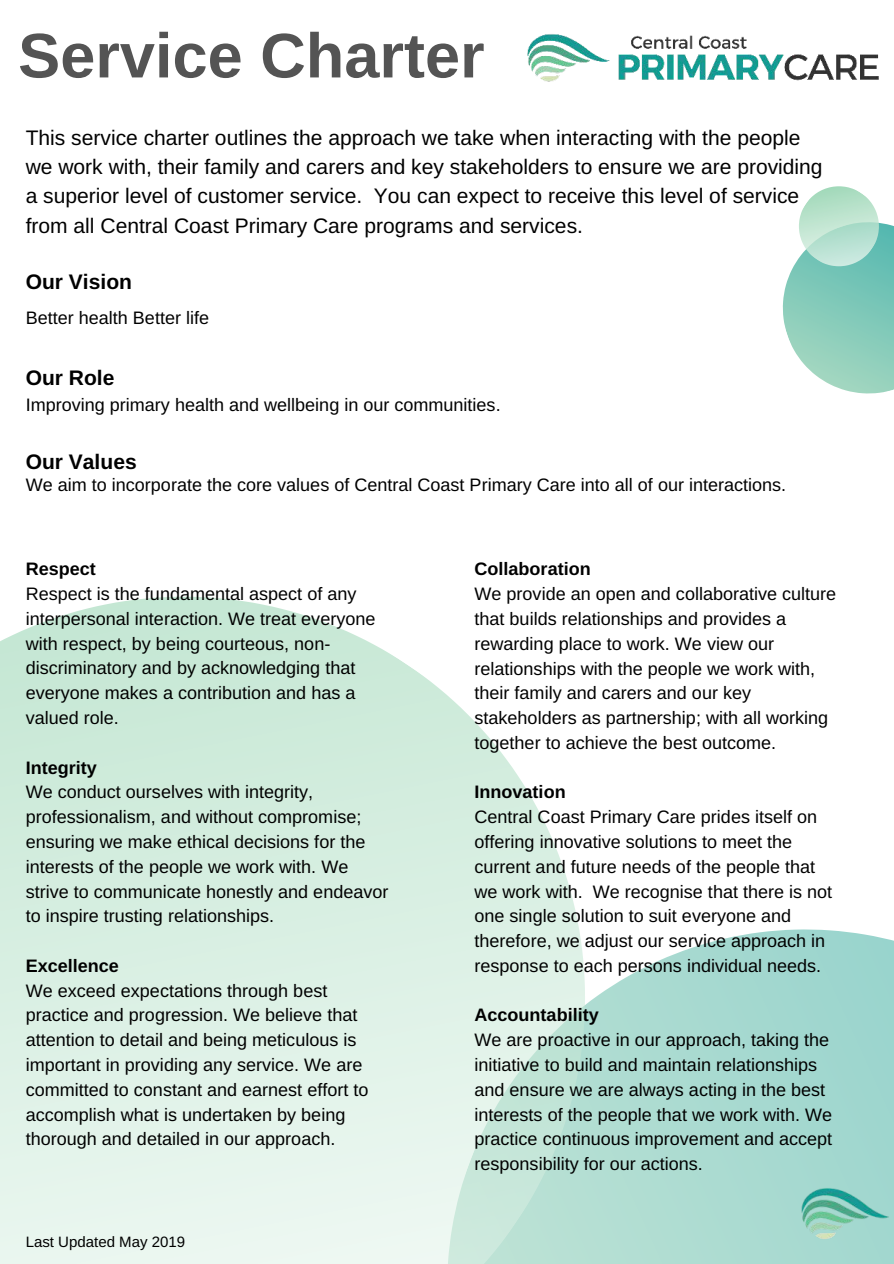
<style>
.page{position:relative;width:894px;height:1264px;background:#fff}
.page>*{position:absolute;margin:0;border:0;box-sizing:border-box;transform-origin:0 0}
.t1{font:700 63px "Arimo";color:#545454}
.t2{font:21px/29.2px "Arimo";color:#000}
.t3{font:700 21px "Arimo";color:#000}
.t4{font:18px/24.8px "Arimo";color:#000}
.t5{font:700 18px "Arimo";color:#000}
.t6{font:15px "Arimo";color:#000}
</style>
<div class="page">
<svg style="left:585px;top:929px;width:308px;height:334px;background:#acdbd3"></svg>
<svg style="left:0;top:596px;width:585px;height:667px;background:#dbf0e5"></svg>
<img style="left:527px;top:34px;width:352px;height:48px">
<img style="left:791px;top:1162px;width:102px;height:101px">
<svg style="left:782px;top:186px;width:111px;height:207px"></svg>
<h1 class="t1" style="left:18px;top:21px;width:468px">Service Charter</h1>
<p class="t2" style="left:26px;top:123px;width:798px">This service charter outlines the approach we take when interacting with the people we work with, their family and carers and key stakeholders to ensure we are providing a superior level of customer service. You can expect to receive this level of service from all Central Coast Primary Care programs and services.</p>
<p class="t3" style="left:26px;top:270px;width:108px">Our Vision</p>
<p class="t4" style="left:26px;top:305px;width:185px">Better health Better life</p>
<p class="t3" style="left:26px;top:366px;width:90px">Our Role</p>
<p class="t4" style="left:26px;top:392px;width:476px">Improving primary health and wellbeing in our communities.</p>
<p class="t3" style="left:26px;top:450px;width:112px">Our Values</p>
<p class="t4" style="left:26px;top:472px;width:761px">We aim to incorporate the core values of Central Coast Primary Care into all of our interactions.</p>
<p class="t5" style="left:26px;top:559px;width:72px">Respect</p>
<p class="t4" style="left:26px;top:581px;width:351px">Respect is the fundamental aspect of any interpersonal interaction. We treat everyone with respect, by being courteous, non&shy;discriminatory and by acknowledging that everyone makes a contribution and has a valued role.</p>
<p class="t5" style="left:26px;top:757px;width:73px">Integrity</p>
<p class="t4" style="left:26px;top:780px;width:364px">We conduct ourselves with integrity, professionalism, and without compromise; ensuring we make ethical decisions for the interests of the people we work with. We strive to communicate honestly and endeavor to inspire trusting relationships.</p>
<p class="t5" style="left:26px;top:955px;width:95px">Excellence</p>
<p class="t4" style="left:26px;top:978px;width:344px">We exceed expectations through best practice and progression. We believe that attention to detail and being meticulous is important in providing any service. We are committed to constant and earnest effort to accomplish what is undertaken by being thorough and detailed in our approach.</p>
<p class="t6" style="left:26px;top:1233px;width:161px">Last Updated May 2019</p>
<p class="t5" style="left:474px;top:559px;width:118px">Collaboration</p>
<p class="t4" style="left:474px;top:581px;width:363px">We provide an open and collaborative culture that builds relationships and provides a rewarding place to work. We view our relationships with the people we work with, their family and carers and our key stakeholders as partnership; with all working together to achieve the best outcome.</p>
<p class="t5" style="left:474px;top:782px;width:93px">Innovation</p>
<p class="t4" style="left:474px;top:804px;width:359px">Central Coast Primary Care prides itself on offering innovative solutions to meet the current and future needs of the people that we work with. We recognise that there is not one single solution to suit everyone and therefore, we adjust our service approach in response to each persons individual needs.</p>
<p class="t5" style="left:474px;top:1005px;width:126px">Accountability</p>
<p class="t4" style="left:474px;top:1027px;width:359px">We are proactive in our approach, taking the initiative to build and maintain relationships and ensure we are always acting in the best interests of the people that we work with. We practice continuous improvement and accept responsibility for our actions.</p>
</div>
